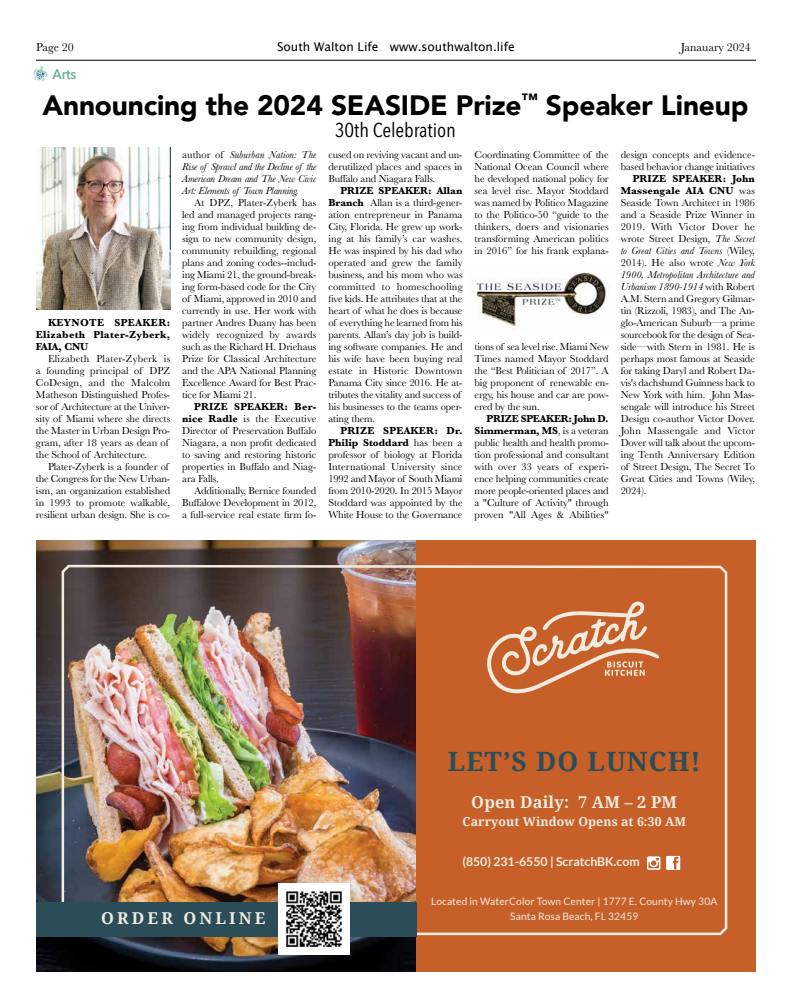
<style>
.page{position:relative;width:792px;height:1008px;background:#fff}
.page>*{position:absolute;margin:0;border:0;box-sizing:border-box;transform-origin:0 0}
.t1{font:900 28px "Avenir";letter-spacing:-.005em;color:#000}
.t2{font:700 26.6px "Droid Serif";letter-spacing:.04em;color:#2a4d58}
.t3{font:20px "Avenir Next Condensed";letter-spacing:-.005em;color:#000;scale:1.04 1}
.t4{font:700 16.4px "Droid Serif";letter-spacing:.01em;color:#f1ebe0}
.t5{font:700 16.4px "Droid Serif";letter-spacing:.19em;color:#f1ebe0}
.t6{font:600 14px "Avenir Next";color:#6cb1a0;scale:.95 1}
.t7{font:700 12.3px "Droid Serif";letter-spacing:.01em;color:#f1ebe0}
.t8{font:700 12.3px "Lato";color:#f1ebe0}
.t9{font:12px "Lucida Grande";color:#000}
.t10{font:12px "Baskerville";color:#000}
.t11{font:10.5px/12px "Baskerville";letter-spacing:-.01em;color:#000;text-align:justify}
.t12{font:italic 10.5px/12px "Baskerville";letter-spacing:-.01em;color:#000;text-align:justify}
.t13{font:700 10.5px/12px "Baskerville";letter-spacing:.03em;color:#000;text-align:justify}
.t14{font:10.2px/15.3px "Lato";letter-spacing:.01em;color:#f1ebe0;text-align:center}
.s1{font-style:normal}
.s2{font-weight:700}
.s3{font-style:italic}
</style>
<div class="page">
<hr style="left:36px;top:60px;width:720px;height:1px;background:#000">
<svg style="left:33px;top:66px;width:14px;height:16px"></svg>
<img style="left:36px;top:540px;width:381px;height:432px">
<div style="left:417px;top:540px;width:339px;height:432px;background:#c76028"></div>
<img style="left:60px;top:562px;width:668px;height:374px">
<svg style="left:483px;top:601px;width:176px;height:92px"></svg>
<svg style="left:666px;top:856px;width:14px;height:14px"></svg>
<svg style="left:647px;top:856px;width:13px;height:14px"></svg>
<div style="left:36px;top:902px;width:381px;height:35px;background:#2a4d58"></div>
<img style="left:278px;top:884px;width:71px;height:71px">
<img style="left:36px;top:148px;width:134px;height:162px">
<img style="left:473px;top:272px;width:133px;height:58px">
<p class="t10" style="left:36px;top:40px;width:39px">Page 20</p>
<p class="t9" style="left:277px;top:40px;width:239px">South Walton Life www.southwalton.life</p>
<p class="t10" style="left:681px;top:40px;width:72px">Janauary 2024</p>
<h3 class="t6" style="left:53px;top:62px;width:26px">Arts</h3>
<h1 class="t1" style="left:43px;top:81px;width:707px">Announcing the 2024 SEASIDE Prize<sup>™</sup> Speaker Lineup</h1>
<h3 class="t3" style="left:335px;top:112px;width:118px">30th Celebration</h3>
<p class="t13" style="left:36px;top:316px;width:136px;text-indent:12px">KEYNOTE SPEAKER:<br>Elizabeth Plater-Zyberk, FAIA, CNU</p>
<p class="t11" style="left:36px;top:352px;width:136px;text-align:left;text-indent:12px">Elizabeth Plater-Zyberk is a founding principal of DPZ<br>CoDesign, and the Malcolm<br>Matheson Distinguished Profes&shy;sor of Architecture at the Univer&shy;sity of Miami where she directs the Master in Urban Design Pro&shy;gram, after 18 years as dean of the School of Architecture.</p>
<p class="t11" style="left:36px;top:460px;width:136px;text-align:left;text-indent:12px">Plater-Zyberk is a founder of the Congress for the New Urban&shy;ism, an organization established in 1993 to promote walkable, resilient urban design. She is co-</p>
<p class="t12" style="left:182px;top:148px;width:136px"><span class="s1">author of</span> Suburban Nation: The Rise of Sprawl and the Decline of the American Dream and The New Civic Art: Elements of Town Planning.</p>
<p class="t11" style="left:182px;top:196px;width:136px;text-indent:12px">At DPZ, Plater-Zyberk has led and managed projects rang&shy;ing from individual building de&shy;sign to new community design, community rebuilding, regional plans and zoning codes--includ&shy;ing Miami 21, the ground-break&shy;ing form-based code for the City of Miami, approved in 2010 and currently in use. Her work with partner Andres Duany has been widely recognized by awards such as the Richard H. Driehaus Prize for Classical Architecture and the APA National Planning Excellence Award for Best Prac&shy;tice for Miami 21.</p>
<p class="t11" style="left:182px;top:400px;width:136px;text-indent:12px"><span class="s2">PRIZE SPEAKER: Ber&shy;nice Radle</span> is the Executive Director of Preservation Buffalo Niagara, a non profit dedicated to saving and restoring historic properties in Buffalo and Niag&shy;ara Falls.</p>
<p class="t11" style="left:182px;top:484px;width:136px;text-indent:12px">Additionally, Bernice founded Buffalove Development in 2012, a full-service real estate firm fo-</p>
<p class="t11" style="left:328px;top:148px;width:136px">cused on reviving vacant and un&shy;derutilized places and spaces in Buffalo and Niagara Falls.</p>
<p class="t11" style="left:328px;top:184px;width:136px;text-align:left;text-indent:12px"><span class="s2">PRIZE SPEAKER: Allan<br>Branch</span> Allan is a third-gener&shy;ation entrepreneur in Panama<br>City, Florida. He grew up work&shy;ing at his family’s car washes.<br>He was inspired by his dad who operated and grew the family business, and his mom who was committed to homeschooling five kids. He attributes that at the heart of what he does is because of everything he learned from his parents. Allan’s day job is build&shy;ing software companies. He and his wife have been buying real estate in Historic Downtown<br>Panama City since 2016. He at&shy;tributes the vitality and success of his businesses to the teams oper&shy;ating them.</p>
<p class="t11" style="left:328px;top:424px;width:136px;text-indent:12px"><span class="s2">PRIZE SPEAKER: Dr.<br>Philip Stoddard</span> has been a professor of biology at Florida International University since 1992 and Mayor of South Miami from 2010-2020. In 2015 Mayor Stoddard was appointed by the White House to the Governance</p>
<p class="t11" style="left:475px;top:148px;width:136px">Coordinating Committee of the National Ocean Council where he developed national policy for sea level rise. Mayor Stoddard was named by Politico Magazine to the Politico-50 “guide to the thinkers, doers and visionaries transforming American politics in 2016” for his frank explana-</p>
<p class="t11" style="left:475px;top:340px;width:136px">tions of sea level rise. Miami New Times named Mayor Stoddard the “Best Politician of 2017”. A big proponent of renewable en&shy;ergy, his house and car are pow&shy;ered by the sun.</p>
<p class="t11" style="left:475px;top:412px;width:136px;text-indent:12px"><span class="s2">PRIZE SPEAKER: John D.<br>Simmerman, MS</span>, is a veteran public health and health promo&shy;tion professional and consultant with over 33 years of experi&shy;ence helping communities create more people-oriented places and a "Culture of Activity" through proven "All Ages &amp; Abilities"</p>
<p class="t11" style="left:621px;top:148px;width:136px">design concepts and evidence&shy;based behavior change initiatives</p>
<p class="t11" style="left:621px;top:172px;width:136px;text-indent:12px"><span class="s2">PRIZE SPEAKER: John Massengale AIA CNU</span> was Seaside Town Architect in 1986 and a Seaside Prize Winner in 2019. With Victor Dover he wrote Street Design, <span class="s3">The Secret to Great Cities and Towns</span> (Wiley, 2014). He also wrote <span class="s3">New York 1900, Metropolitan Architecture and Urbanism 1890-1914</span> with Robert A.M. Stern and Gregory Gilmar&shy;tin (Rizzoli, 1983), and The An&shy;glo-American Suburb—a prime sourcebook for the design of Sea&shy;side—with Stern in 1981. He is perhaps most famous at Seaside for taking Daryl and Robert Da&shy;vis's dachshund Guinness back to New York with him. John Mas&shy;sengale will introduce his Street Design co-author Victor Dover.<br>John Massengale and Victor Dover will talk about the upcom&shy;ing Tenth Anniversary Edition of Street Design, The Secret To Great Cities and Towns (Wiley, 2024).</p>
<h3 class="t5" style="left:101px;top:907px;width:166px">ORDER ONLINE</h3>
<h2 class="t2" style="left:448px;top:743px;width:255px">LET’S DO LUNCH!</h2>
<h3 class="t4" style="left:471px;top:790px;width:207px">Open Daily: 7 AM – 2 PM</h3>
<p class="t7" style="left:462px;top:813px;width:225px">Carryout Window Opens at 6:30 AM</p>
<p class="t8" style="left:462px;top:854px;width:179px">(850) 231-6550 | ScratchBK.com</p>
<p class="t14" style="left:431px;top:893px;width:288px">Located in WaterColor Town Center | 1777 E. County Hwy 30A<br>Santa Rosa Beach, FL 32459</p>
</div>
